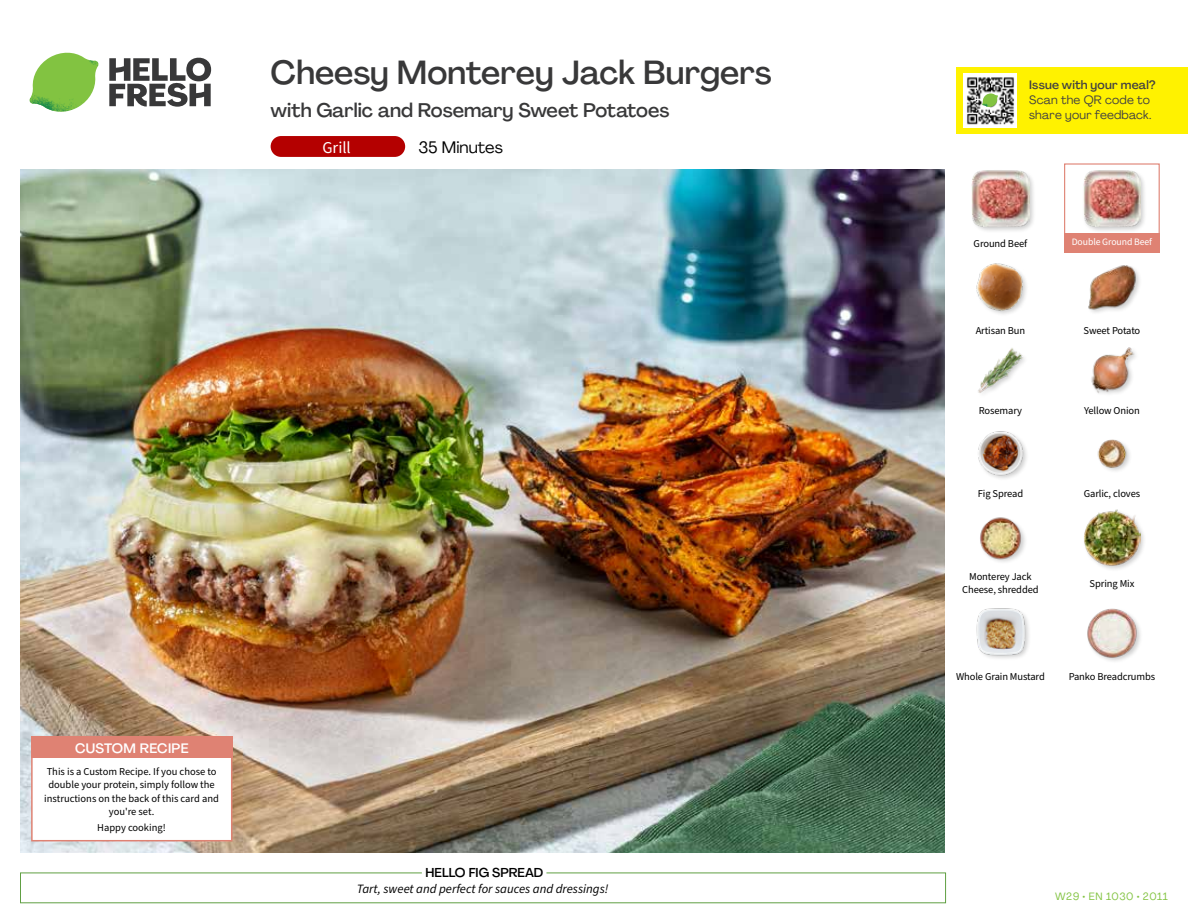
<style>
.page{position:relative;width:1188px;height:918px;background:#fff}
.page>*{position:absolute;margin:0;border:0;box-sizing:border-box;transform-origin:0 0}
.t1{font:500 33px "Agrandir";color:#383839}
.t2{font:500 19.5px "Agrandir";color:#383839}
.t3{font:16.5px "Agrandir";color:#000}
.t4{font:16.5px "Source Sans Pro";color:#fff}
.t5{font:500 13.5px "Agrandir";letter-spacing:.02em;color:#fff}
.t6{font:italic 12.75px "Source Sans Pro";color:#000}
.t7{font:500 12.75px "Agrandir";color:#000}
.t8{font:12px/15px "Agrandir";letter-spacing:.02em;color:#414042}
.t9{font:500 12px "Agrandir";letter-spacing:.02em;color:#414042}
.t10{font:10.5px/13.5px "Source Sans Pro";letter-spacing:-.01em;color:#000;text-align:center}
.t11{font:10.5px "Agrandir";letter-spacing:.05em;color:#82c341}
.t12{font:9.75px "Source Sans Pro";letter-spacing:-.01em;color:#fff}
</style>
<div class="page">
<svg style="left:109px;top:57px;width:102px;height:50px"></svg>
<svg style="left:34px;top:53px;width:62px;height:40px"></svg>
<img style="left:67px;top:53px;width:32px;height:26px">
<img style="left:33px;top:75px;width:59px;height:11px">
<img style="left:29px;top:79px;width:61px;height:33px">
<img style="left:65px;top:86px;width:27px;height:25px">
<div style="left:20px;top:873px;width:926px;height:30px;border:1px solid #609f43"></div>
<div style="left:422px;top:865px;width:124px;height:15px;background:#fff"></div>
<img style="left:21px;top:170px;width:924px;height:682px">
<div style="left:271px;top:136px;width:134px;height:21px;background:#b40000;border-radius:10px"></div>
<img style="left:1087px;top:608px;width:54px;height:53px">
<img style="left:976px;top:608px;width:53px;height:51px">
<div style="left:1083px;top:508px;width:64px;height:64px;background:#000;opacity:.2"></div>
<img style="left:1083px;top:509px;width:58px;height:58px">
<img style="left:980px;top:517px;width:45px;height:45px">
<img style="left:1097px;top:439px;width:33px;height:32px">
<img style="left:978px;top:431px;width:49px;height:48px">
<img style="left:1091px;top:347px;width:45px;height:47px">
<img style="left:978px;top:348px;width:47px;height:45px">
<img style="left:1088px;top:265px;width:52px;height:48px">
<img style="left:976px;top:263px;width:50px;height:51px">
<div style="left:1082px;top:170px;width:65px;height:63px;background:#000;opacity:.2"></div>
<img style="left:1083px;top:170px;width:58px;height:57px">
<div style="left:971px;top:170px;width:65px;height:63px;background:#000;opacity:.2"></div>
<img style="left:972px;top:170px;width:57px;height:57px">
<div style="left:1064px;top:163px;width:96px;height:73px;border:1px solid #df8273"></div>
<div style="left:1064px;top:234px;width:96px;height:19px;background:#df8273"></div>
<div style="left:31px;top:737px;width:201px;height:104px;background:#fff;border:2px solid #df8273"></div>
<div style="left:31px;top:737px;width:202px;height:21px;background:#df8273"></div>
<div style="left:956px;top:67px;width:232px;height:67px;background:#fff200"></div>
<img style="left:964px;top:74px;width:52px;height:54px">
<svg style="left:982px;top:93px;width:16px;height:14px"></svg>
<h1 class="t1" style="left:271px;top:52px;width:503px">Cheesy Monterey Jack Burgers</h1>
<h2 class="t2" style="left:271px;top:98px;width:400px">with Garlic and Rosemary Sweet Potatoes</h2>
<h3 class="t4" style="left:322px;top:136px;width:30px">Grill</h3>
<h3 class="t3" style="left:418px;top:137px;width:86px">35 Minutes</h3>
<p class="t5" style="left:75px;top:739px;width:115px">CUSTOM RECIPE</p>
<p class="t10" style="left:44px;top:765px;width:176px">This is a Custom Recipe. If you chose to double your protein, simply follow the instructions on the back of this card and you're set.</p>
<p class="t10" style="left:97px;top:821px;width:70px">Happy cooking!</p>
<p class="t7" style="left:426px;top:864px;width:119px">HELLO FIG SPREAD</p>
<p class="t6" style="left:357px;top:880px;width:253px">Tart, sweet and perfect for sauces and dressings!</p>
<p class="t9" style="left:1029px;top:77px;width:128px">Issue with your meal?</p>
<p class="t8" style="left:1029px;top:92px;width:124px">Scan the QR code to share your feedback.</p>
<p class="t10" style="left:974px;top:237px;width:55px">Ground Beef</p>
<p class="t12" style="left:1072px;top:236px;width:82px">Double Ground Beef</p>
<p class="t10" style="left:976px;top:324px;width:51px">Artisan Bun</p>
<p class="t10" style="left:1084px;top:324px;width:58px">Sweet Potato</p>
<p class="t10" style="left:979px;top:404px;width:45px">Rosemary</p>
<p class="t10" style="left:1084px;top:404px;width:57px">Yellow Onion</p>
<p class="t10" style="left:978px;top:488px;width:47px">Fig Spread</p>
<p class="t10" style="left:1084px;top:488px;width:58px">Garlic, cloves</p>
<p class="t10" style="left:962px;top:570px;width:78px">Monterey Jack<br>Cheese, shredded</p>
<p class="t10" style="left:1090px;top:577px;width:46px">Spring Mix</p>
<p class="t10" style="left:956px;top:670px;width:90px">Whole Grain Mustard</p>
<p class="t10" style="left:1069px;top:670px;width:88px">Panko Breadcrumbs</p>
<p class="t11" style="left:1055px;top:890px;width:114px">W29 • EN 1030 • 2011</p>
</div>
